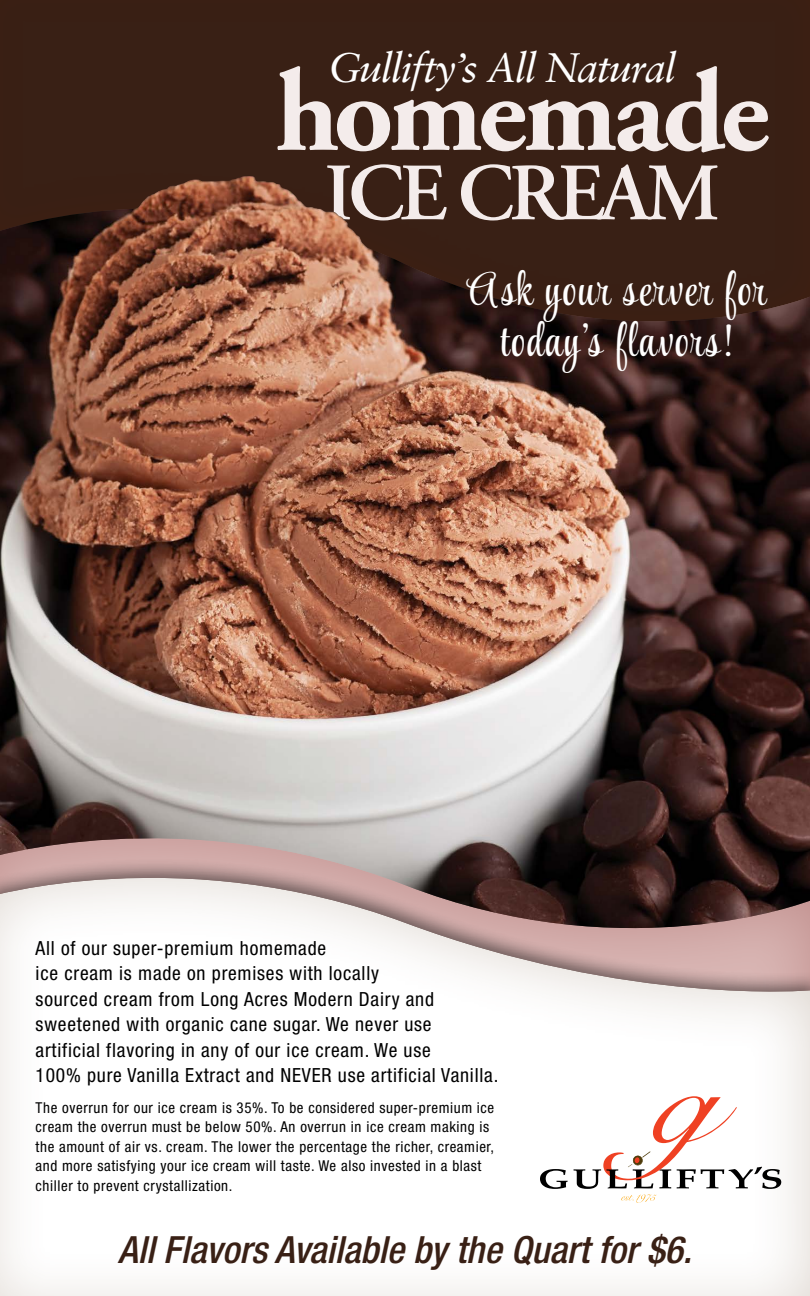
<style>
.page{position:relative;width:810px;height:1296px;background:#fff}
.page>*{position:absolute;margin:0;border:0;box-sizing:border-box;transform-origin:0 0}
.t1{font:700 117px "Adobe Garamond";letter-spacing:-.04em;color:#f4eceb}
.t2{font:600 81.15px "Adobe Garamond";letter-spacing:-.06em;color:#f4eceb}
.t3{font:46.2px/50.4px "Style Script";letter-spacing:.04em;color:#fff;text-align:center}
.t4{font:italic 41.25px "Sabon";letter-spacing:-.035em;color:#fff}
.t5{font:italic 500 condensed 37.5px "Helvetica Neue";color:#392015}
.t6{font:condensed 19.5px/25.5px "Helvetica Neue";letter-spacing:.04em;color:#000}
.t7{font:condensed 15px/19.5px "Helvetica Neue";letter-spacing:.04em;color:#000}
</style>
<div class="page">
<img style="left:0;top:323px;width:810px;height:514px">
<div style="left:0;top:0;width:810px;height:323px;background:#927962;opacity:.75"></div>
<img style="left:80px;top:176px;width:167px;height:76px">
<div style="left:0;top:837px;width:810px;height:423px;background:#d9b6b4;opacity:.75"></div>
<div style="left:0;top:858px;width:810px;height:438px;background:#000;opacity:.5"></div>
<div style="left:0;top:877px;width:810px;height:419px;background:#927962;opacity:.32"></div>
<svg style="left:540px;top:1169px;width:28px;height:20px"></svg>
<svg style="left:574px;top:1096px;width:207px;height:107px"></svg>
<h3 class="t4" style="left:328px;top:43px;width:349px">Gullifty’s All Natural</h3>
<h1 class="t1" style="left:275px;top:49px;width:496px">homemade</h1>
<h2 class="t2" style="left:324px;top:149px;width:398px">ICE CREAM</h2>
<h3 class="t3" style="left:467px;top:268px;width:300px">Ask your server for today’s flavors!</h3>
<p class="t6" style="left:36px;top:935px;width:464px">All of our super-premium homemade<br>ice cream is made on premises with locally<br>sourced cream from Long Acres Modern Dairy and sweetened with organic cane sugar. We never use artificial flavoring in any of our ice cream. We use<br>100% pure Vanilla Extract and NEVER use artificial Vanilla.</p>
<p class="t7" style="left:36px;top:1098px;width:460px">The overrun for our ice cream is 35%. To be considered super-premium ice cream the overrun must be below 50%. An overrun in ice cream making is the amount of air vs. cream. The lower the percentage the richer, creamier, and more satisfying your ice cream will taste. We also invested in a blast chiller to prevent crystallization.</p>
<h3 class="t5" style="left:118px;top:1227px;width:575px">All Flavors Available by the Quart for $6.</h3>
</div>
